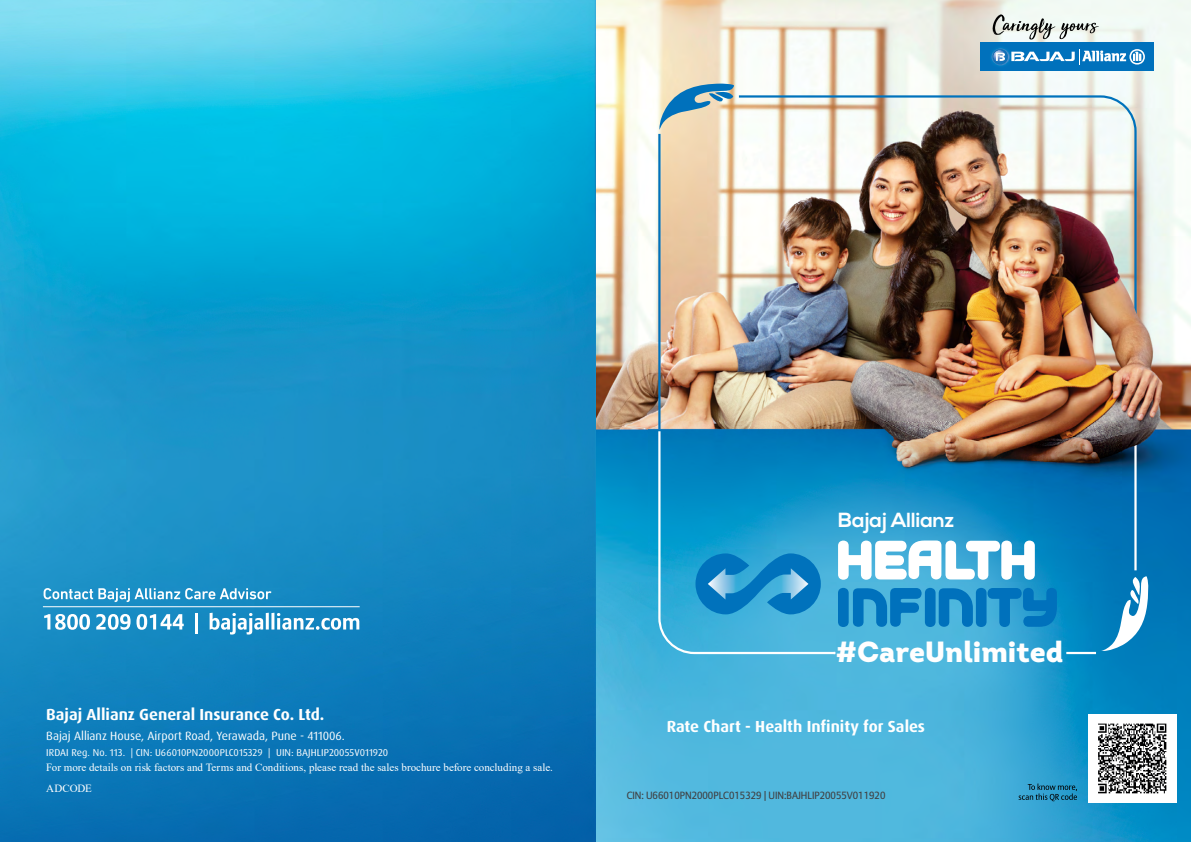
<style>
.page{position:relative;width:1191px;height:842px;background:#fff}
.page>*{position:absolute;margin:0;border:0;box-sizing:border-box;transform-origin:0 0}
.t1{font:55px "E4 Digital Final";color:#0071bc}
.t2{font:55px "E4 Digital Final";letter-spacing:-.02em;color:#fff}
.t3{font:900 29.2px "Intro";color:#fff}
.t4{font:700 20.4px "Nexa";color:#fff}
.t5{font:700 16px "Dax OT";color:#fff}
.t6{font:12px "Dax OT";letter-spacing:-.005em;color:#fff}
.t7{font:11px/20.8px "Times New Roman";color:#fff}
.t8{font:300 10.4px "Allianz Sans";color:#404042}
.t9{font:10px "Dax OT";letter-spacing:.005em;color:#fff}
</style>
<div class="page">
<img style="left:0;top:0;width:596px;height:842px">
<svg style="left:44px;top:614px;width:46px;height:16px"></svg>
<svg style="left:96px;top:614px;width:88px;height:16px"></svg>
<hr style="left:195px;top:613px;width:3px;height:20px;background:#fff">
<svg style="left:210px;top:613px;width:149px;height:21px"></svg>
<svg style="left:44px;top:588px;width:227px;height:14px;background:#5aadd5"></svg>
<hr style="left:43px;top:606px;width:317px;height:1px;background:#fff">
<img style="left:596px;top:0;width:595px;height:842px">
<img style="left:649px;top:422px;width:472px;height:160px">
<img style="left:596px;top:582px;width:580px;height:260px">
<svg style="left:1018px;top:783px;width:59px;height:18px"></svg>
<div style="left:980px;top:42px;width:174px;height:28px;background:#0071bc"></div>
<img style="left:991px;top:54px;width:13px;height:12px">
<svg style="left:992px;top:48px;width:153px;height:17px"></svg>
<svg style="left:992px;top:14px;width:107px;height:26px"></svg>
<svg style="left:659px;top:84px;width:75px;height:46px;background:#a6baba"></svg>
<svg style="left:1101px;top:576px;width:48px;height:76px"></svg>
<img style="left:739px;top:95px;width:397px;height:219px">
<hr style="left:658px;top:134px;width:2px;height:295px;background:#0072bc">
<svg style="left:657px;top:429px;width:441px;height:226px;background:#2994c2"></svg>
<svg style="left:1134px;top:445px;width:2px;height:125px"></svg>
<div style="left:1088px;top:714px;width:88px;height:89px;background:#fff"></div>
<img style="left:1098px;top:723px;width:69px;height:71px">
<h3 class="t5" style="left:46px;top:704px;width:280px">Bajaj Allianz General Insurance Co. Ltd.</h3>
<p class="t6" style="left:46px;top:729px;width:300px">Bajaj Allianz House, Airport Road, Yerawada, Pune - 411006.</p>
<p class="t9" style="left:46px;top:746px;width:343px">IRDAI Reg. No. 113. | CIN: U66010PN2000PLC015329 | UIN: BAJHLIP20055V011920</p>
<p class="t7" style="left:46px;top:757px;width:508px">For more details on risk factors and Terms and Conditions, please read the sales brochure before concluding a sale.<br>ADCODE</p>
<h3 class="t4" style="left:838px;top:508px;width:118px">Bajaj Allianz</h3>
<h1 class="t2" style="left:836px;top:529px;width:202px">HEALTH</h1>
<h1 class="t1" style="left:836px;top:576px;width:224px">INFINITY</h1>
<h2 class="t3" style="left:836px;top:632px;width:229px">#CareUnlimited</h2>
<h3 class="t5" style="left:666px;top:716px;width:260px">Rate Chart - Health Infinity for Sales</h3>
<p class="t8" style="left:626px;top:789px;width:260px">CIN: U66010PN2000PLC015329 | UIN:BAJHLIP20055V011920</p>
</div>
